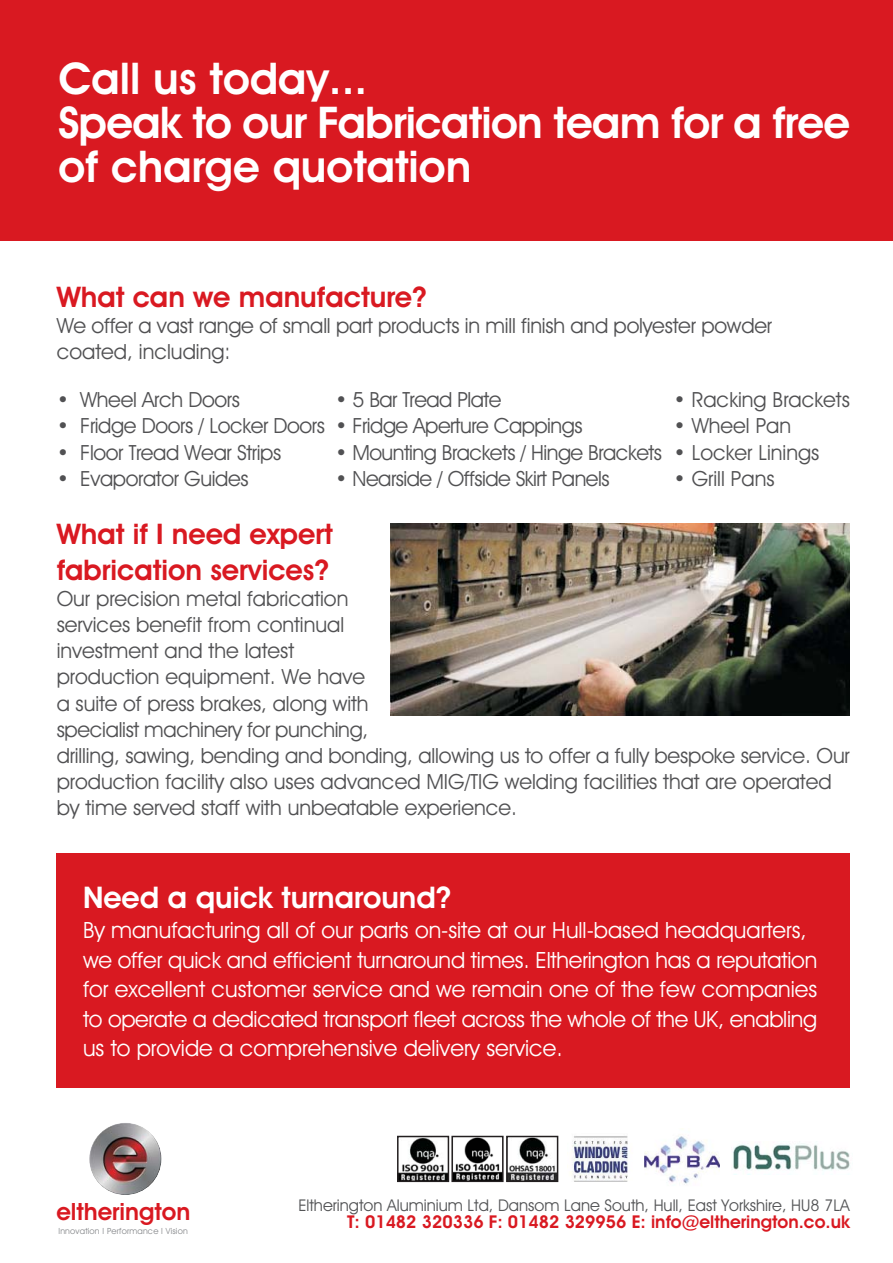
<style>
.page{position:relative;width:893px;height:1263px;background:#fff}
.page>*{position:absolute;margin:0;border:0;box-sizing:border-box;transform-origin:0 0}
.t1{font:600 43.95px/44px "Avant Garde IT Cby BT";letter-spacing:-.015em;color:#fff}
.t2{font:600 30px "Avant Garde IT Cby BT";color:#fff}
.t3{font:600 28.5px/35.5px "Avant Garde IT Cby BT";color:#d91921}
.t4{font:600 23.85px "Avant Garde IT Cby BT";color:#d91921}
.t5{font:22.5px/29.5px "Avant Garde IT Cby BT";color:#fff}
.t6{font:21px/26.2px "Avant Garde IT Cby BT";letter-spacing:-.005em;color:#515153}
.t7{font:21px "Avant Garde IT Cby BT";letter-spacing:-.025em;color:#515153}
.t8{font:600 17.7px "Avant Garde IT Cby BT";color:#d91921}
.t9{font:16.2px "Avant Garde IT Cby BT";color:#535456}
.t10{font:8.55px "Avant Garde IT Cby BT";letter-spacing:.025em;color:#86888b}
</style>
<div class="page">
<div style="left:0;top:0;width:893px;height:240px;background:#d91921"></div>
<div style="left:57px;top:853px;width:793px;height:235px;background:#d91921"></div>
<img style="left:571px;top:1136px;width:57px;height:46px">
<img style="left:644px;top:1136px;width:76px;height:48px">
<img style="left:733px;top:1143px;width:117px;height:28px">
<img style="left:400px;top:1139px;width:46px;height:40px">
<div style="left:397px;top:1136px;width:52px;height:46px;border:2px solid #231f20"></div>
<img style="left:509px;top:1139px;width:46px;height:40px">
<div style="left:506px;top:1136px;width:52px;height:46px;border:2px solid #231f20"></div>
<img style="left:454px;top:1139px;width:47px;height:40px">
<div style="left:451px;top:1136px;width:53px;height:46px;border:2px solid #231f20"></div>
<img style="left:89px;top:1123px;width:73px;height:72px;border-radius:50%">
<img style="left:391px;top:524px;width:459px;height:192px">
<h1 class="t1" style="left:58px;top:61px;width:793px">Call us today...<br>Speak to our Fabrication team for a free of charge quotation</h1>
<h3 class="t3" style="left:57px;top:282px;width:371px">What can we manufacture?</h3>
<p class="t6" style="left:57px;top:315px;width:717px">We offer a vast range of small part products in mill finish and polyester powder coated, including:</p>
<p class="t7" style="left:335px;top:392px;width:168px">• 5 Bar Tread Plate</p>
<p class="t7" style="left:335px;top:418px;width:249px">• Fridge Aperture Cappings</p>
<p class="t7" style="left:335px;top:445px;width:328px">• Mounting Brackets / Hinge Brackets</p>
<p class="t7" style="left:335px;top:471px;width:276px">• Nearside / Offside Skirt Panels</p>
<h3 class="t3" style="left:57px;top:519px;width:278px">What if I need expert fabrication services?</h3>
<p class="t6" style="left:57px;top:587px;width:795px">Our precision metal fabrication<br>services benefit from continual<br>investment and the latest<br>production equipment. We have<br>a suite of press brakes, along with<br>specialist machinery for punching,<br>drilling, sawing, bending and bonding, allowing us to offer a fully bespoke service. Our production facility also uses advanced MIG/TIG welding facilities that are operated by time served staff with unbeatable experience.</p>
<p class="t6" style="left:57px;top:389px;width:185px">•-Wheel Arch Doors</p>
<p class="t6" style="left:57px;top:415px;width:270px">•-Fridge Doors / Locker Doors</p>
<p class="t6" style="left:57px;top:441px;width:226px">•-Floor Tread Wear Strips</p>
<p class="t6" style="left:57px;top:467px;width:193px">•-Evaporator Guides</p>
<p class="t6" style="left:673px;top:389px;width:178px">• Racking Brackets</p>
<p class="t6" style="left:673px;top:415px;width:119px">• Wheel Pan</p>
<p class="t6" style="left:673px;top:441px;width:147px">• Locker Linings</p>
<p class="t6" style="left:673px;top:467px;width:103px">• Grill Pans</p>
<h2 class="t2" style="left:83px;top:887px;width:369px">Need a quick turnaround?</h2>
<p class="t5" style="left:83px;top:918px;width:736px">By manufacturing all of our parts on-site at our Hull-based headquarters, we offer quick and efficient turnaround times. Eltherington has a reputation for excellent customer service and we remain one of the few companies to operate a dedicated transport fleet across the whole of the UK, enabling us to provide a comprehensive delivery service.</p>
<p class="t4" style="left:56px;top:1203px;width:135px">eltherington</p>
<p class="t10" style="left:58px;top:1228px;width:131px">Innovation I Performance I Vision</p>
<p class="t9" style="left:298px;top:1199px;width:553px">Eltherington Aluminium Ltd, Dansom Lane South, Hull, East Yorkshire, HU8 7LA</p>
<p class="t8" style="left:347px;top:1216px;width:504px">T: 01482 320336 F: 01482 329956 E: info@eltherington.co.uk</p>
</div>
